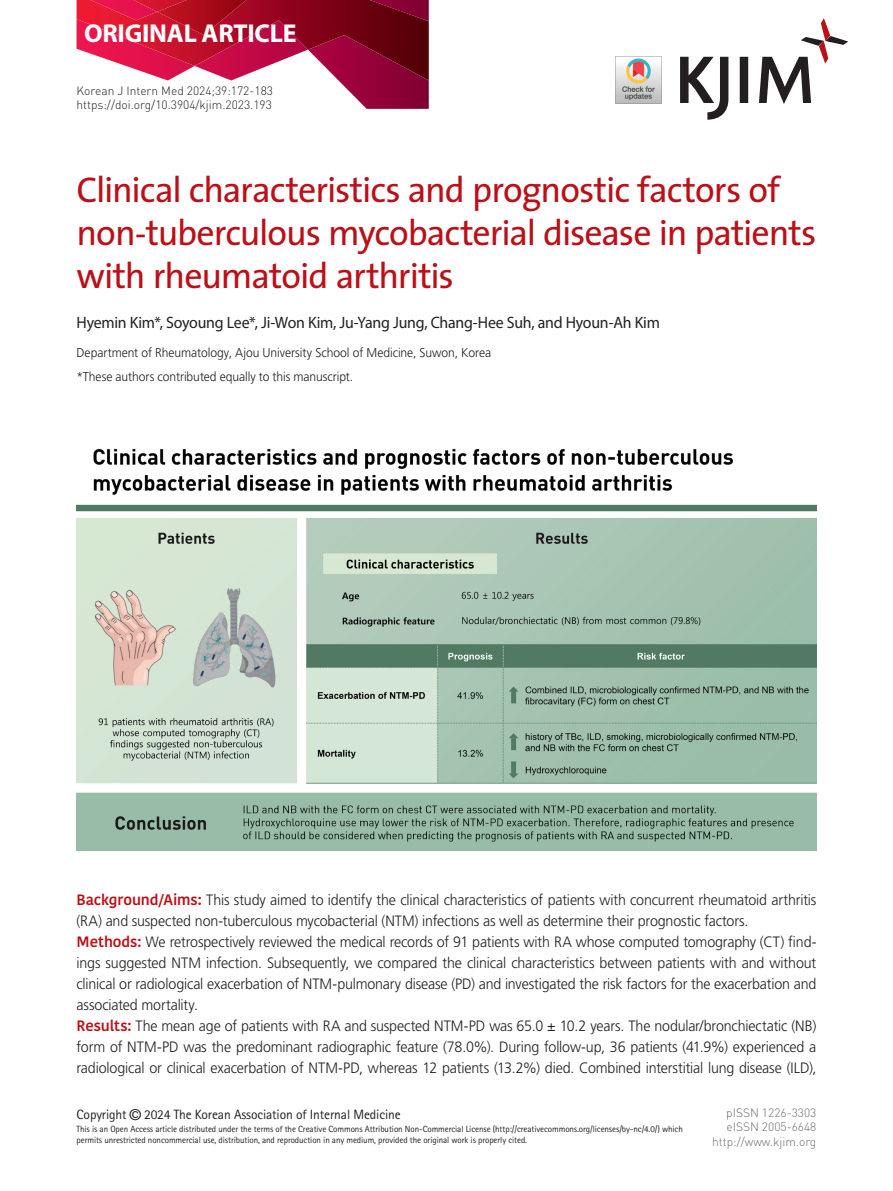
<style>
.page{position:relative;width:893px;height:1191px;background:#fff}
.page>*{position:absolute;margin:0;border:0;box-sizing:border-box;transform-origin:0 0}
.t1{font:36px/43.2px "The Sans";letter-spacing:-.03em;color:#bb1018}
.t2{font:700 25.95px "Myriad Pro";letter-spacing:-.01em;color:#fff}
.t3{font:16.5px "Myriad Pro";letter-spacing:-.015em;color:#231f20;scale:.96 1}
.t4{font:300 15px/21px "Frutiger LT Std";letter-spacing:-.01em;color:#231f20;scale:.95 1}
.t5{font:13.5px "Rotis Sans Serif Std";letter-spacing:-.01em;color:#231f20}
.t6{font:300 12.75px/23.9px "Frutiger LT Std";letter-spacing:-.005em;color:#231f20;scale:.95 1}
.t7{font:300 12px/14.4px "DIN Pro";color:#231f20}
.t8{font:300 12px/14.4px "DIN Pro";color:#6c6d70;text-align:right}
.t9{font:9px/10.8px "Rotis Sans Serif Std";letter-spacing:-.01em;color:#231f20}
.s1{font-family:"Kohinoor Bangla";font-weight:600;color:#bb1018}
.s2{font-family:"Helvetica";font-size:15px}
</style>
<div class="page">
<svg style="left:167px;top:80px;width:262px;height:29px"></svg>
<img style="left:77px;top:0;width:352px;height:80px">
<img style="left:157px;top:0;width:132px;height:35px">
<svg style="left:680px;top:18px;width:168px;height:102px"></svg>
<img style="left:77px;top:448px;width:739px;height:402px">
<img style="left:615px;top:56px;width:47px;height:47px">
<h2 class="t2" style="left:84px;top:17px;width:214px">ORIGINAL ARTICLE</h2>
<p class="t7" style="left:77px;top:83px;width:198px">Korean J Intern Med 2024;39:172-183 https://doi.org/10.3904/kjim.2023.193</p>
<h1 class="t1" style="left:77px;top:167px;width:741px">Clinical characteristics and prognostic factors of non-tuberculous mycobacterial disease in patients with rheumatoid arthritis</h1>
<p class="t3" style="left:77px;top:312px;width:609px">Hyemin Kim*, Soyoung Lee*, Ji-Won Kim, Ju-Yang Jung, Chang-Hee Suh, and Hyoun-Ah Kim</p>
<p class="t6" style="left:77px;top:341px;width:438px">Department of Rheumatology, Ajou University School of Medicine, Suwon, Korea *These authors contributed equally to this manuscript.</p>
<p class="t4" style="left:77px;top:889px;width:780px"><span class="s1">Background/Aims:</span> This study aimed to identify the clinical characteristics of patients with concurrent rheumatoid arthritis (RA) and suspected non-tuberculous mycobacterial (NTM) infections as well as determine their prognostic factors.<br><span class="s1">Methods:</span> We retrospectively reviewed the medical records of 91 patients with RA whose computed tomography (CT) find&shy;ings suggested NTM infection. Subsequently, we compared the clinical characteristics between patients with and without clinical or radiological exacerbation of NTM-pulmonary disease (PD) and investigated the risk factors for the exacerbation and associated mortality.<br><span class="s1">Results:</span> The mean age of patients with RA and suspected NTM-PD was 65.0 ± 10.2 years. The nodular/bronchiectatic (NB) form of NTM-PD was the predominant radiographic feature (78.0%). During follow-up, 36 patients (41.9%) experienced a radiological or clinical exacerbation of NTM-PD, whereas 12 patients (13.2%) died. Combined interstitial lung disease (ILD),</p>
<p class="t5" style="left:77px;top:1106px;width:326px">Copyright <span class="s2">©</span> 2024 The Korean Association of Internal Medicine</p>
<p class="t9" style="left:77px;top:1123px;width:608px">This is an Open Access article distributed under the terms of the Creative Commons Attribution Non-Commercial License (http://creativecommons.org/licenses/by-nc/4.0/) which permits unrestricted noncommercial use, distribution, and reproduction in any medium, provided the original work is properly cited.</p>
<p class="t8" style="left:712px;top:1105px;width:106px">pISSN 1226-3303 eISSN 2005-6648 http://www.kjim.org</p>
</div>
